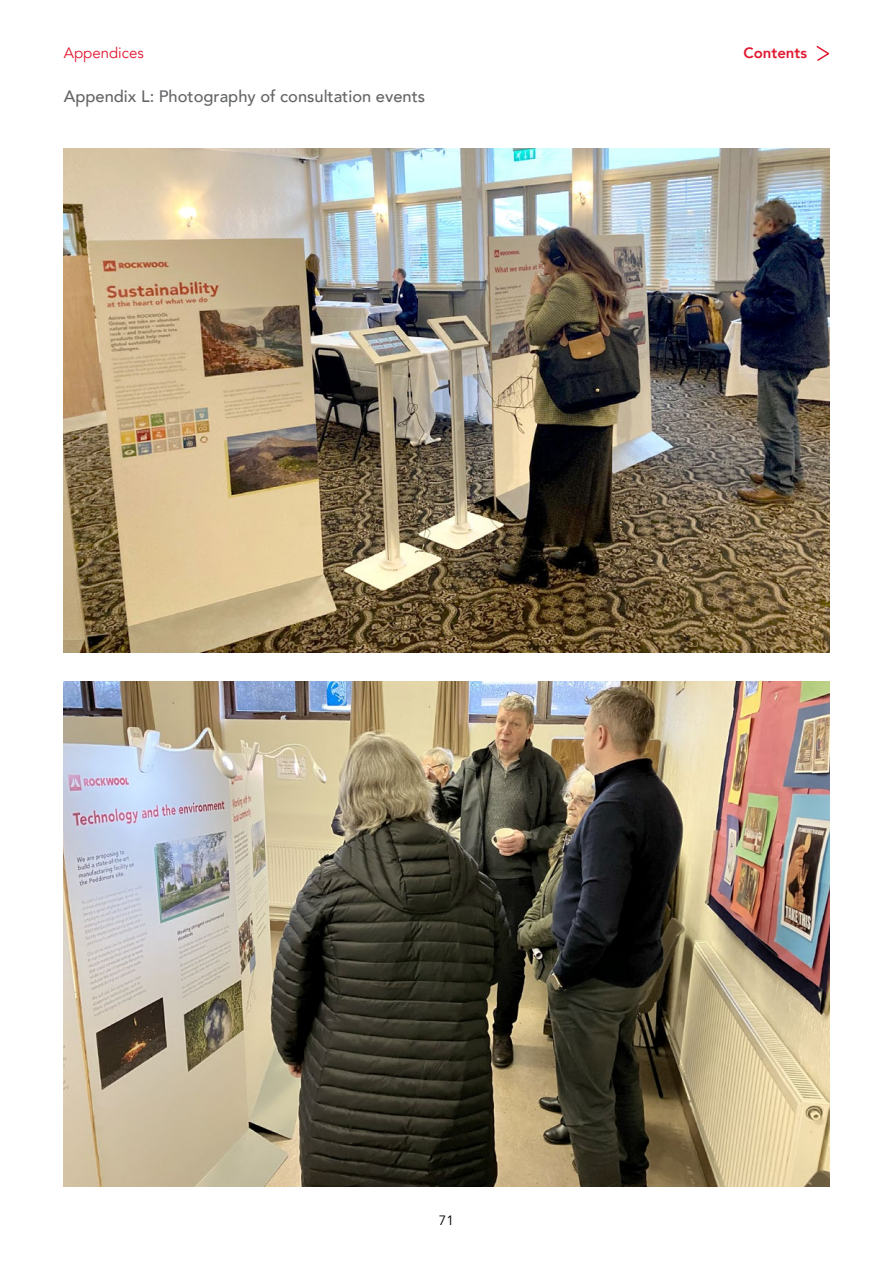
<style>
.page{position:relative;width:893px;height:1263px;background:#fff}
.page>*{position:absolute;margin:0;border:0;box-sizing:border-box;transform-origin:0 0}
.t1{font:500 16.5px "Avenir";color:#636466}
.t2{font:15px "Avenir";color:#e11931}
.t3{font:800 15px "Avenir";color:#e11931}
.t4{font:13.5px "Avenir";color:#000}
</style>
<div class="page">
<svg style="left:816px;top:46px;width:14px;height:15px"></svg>
<img style="left:64px;top:148px;width:765px;height:505px">
<img style="left:64px;top:682px;width:765px;height:504px">
<p class="t2" style="left:64px;top:44px;width:82px">Appendices</p>
<p class="t3" style="left:743px;top:41px;width:65px">Contents</p>
<p class="t1" style="left:64px;top:82px;width:363px">Appendix L: Photography of consultation events</p>
<p class="t4" style="left:439px;top:1213px;width:17px">71</p>
</div>
